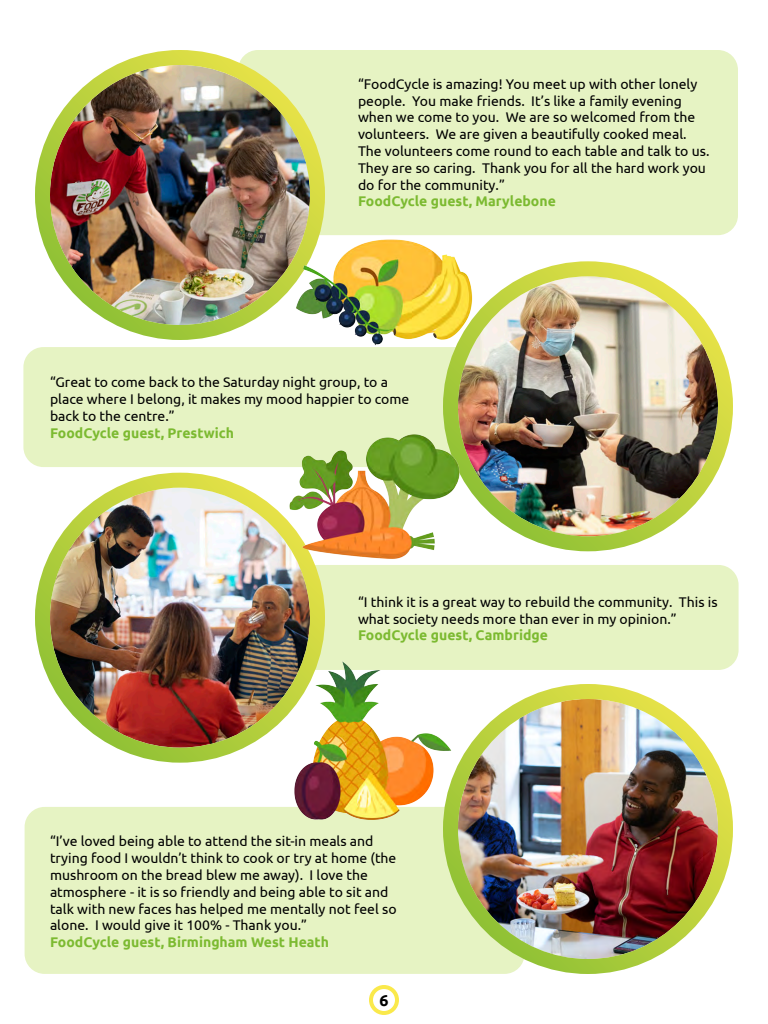
<style>
.page{position:relative;width:768px;height:1024px;background:#fff}
.page>*{position:absolute;margin:0;border:0;box-sizing:border-box;transform-origin:0 0}
.t1{font:700 16px "Ubuntu";color:#000}
.t2{font:14px/16.8px "Ubuntu";color:#000}
.t3{font:700 14px "Ubuntu";color:#7cba31}
</style>
<div class="page">
<div style="left:239px;top:565px;width:500px;height:105px;background:#e6f3c3;border-radius:20px"></div>
<div style="left:23px;top:347px;width:500px;height:120px;background:#e6f3c3;border-radius:20px"></div>
<div style="left:25px;top:807px;width:500px;height:167px;background:#e6f3c3;border-radius:20px"></div>
<div style="left:238px;top:50px;width:500px;height:185px;background:#e6f3c3;border-radius:20px"></div>
<div style="left:369px;top:985px;width:30px;height:30px;border:4px solid #fae94b;border-radius:50%"></div>
<img style="left:50px;top:65px;width:260px;height:260px;border-radius:130px">
<div style="left:35px;top:50px;width:290px;height:290px;border:15px solid #fff;border-radius:50%"></div>
<img style="left:458px;top:276px;width:260px;height:260px;border-radius:130px">
<div style="left:443px;top:261px;width:290px;height:290px;border:15px solid #fff;border-radius:50%"></div>
<img style="left:50px;top:488px;width:260px;height:260px;border-radius:130px">
<div style="left:35px;top:473px;width:290px;height:290px;border:15px solid #fff;border-radius:50%"></div>
<img style="left:458px;top:699px;width:260px;height:260px;border-radius:130px">
<div style="left:443px;top:684px;width:290px;height:290px;border:15px solid #fff;border-radius:50%"></div>
<img style="left:289px;top:195px;width:190px;height:182px">
<img style="left:259px;top:377px;width:236px;height:240px">
<img style="left:266px;top:645px;width:200px;height:200px">
<p class="t2" style="left:358px;top:75px;width:353px">“FoodCycle is amazing! You meet up with other lonely people. You make friends. It’s like a family evening when we come to you. We are so welcomed from the volunteers. We are given a beautifully cooked meal.<br>The volunteers come round to each table and talk to us.<br>They are so caring. Thank you for all the hard work you do for the community.”</p>
<p class="t3" style="left:358px;top:193px;width:199px">FoodCycle guest, Marylebone</p>
<p class="t2" style="left:50px;top:374px;width:361px">“Great to come back to the Saturday night group, to a place where I belong, it makes my mood happier to come back to the centre.”</p>
<p class="t3" style="left:50px;top:424px;width:185px">FoodCycle guest, Prestwich</p>
<p class="t2" style="left:358px;top:593px;width:361px">“I think it is a great way to rebuild the community. This is what society needs more than ever in my opinion.”</p>
<p class="t3" style="left:358px;top:627px;width:192px">FoodCycle guest, Cambridge</p>
<p class="t2" style="left:50px;top:833px;width:348px">“I’ve loved being able to attend the sit-in meals and trying food I wouldn’t think to cook or try at home (the mushroom on the bread blew me away). I love the atmosphere - it is so friendly and being able to sit and talk with new faces has helped me mentally not feel so alone. I would give it 100% - Thank you.”</p>
<p class="t3" style="left:50px;top:934px;width:281px">FoodCycle guest, Birmingham West Heath</p>
<p class="t1" style="left:379px;top:991px;width:11px">6</p>
</div>
